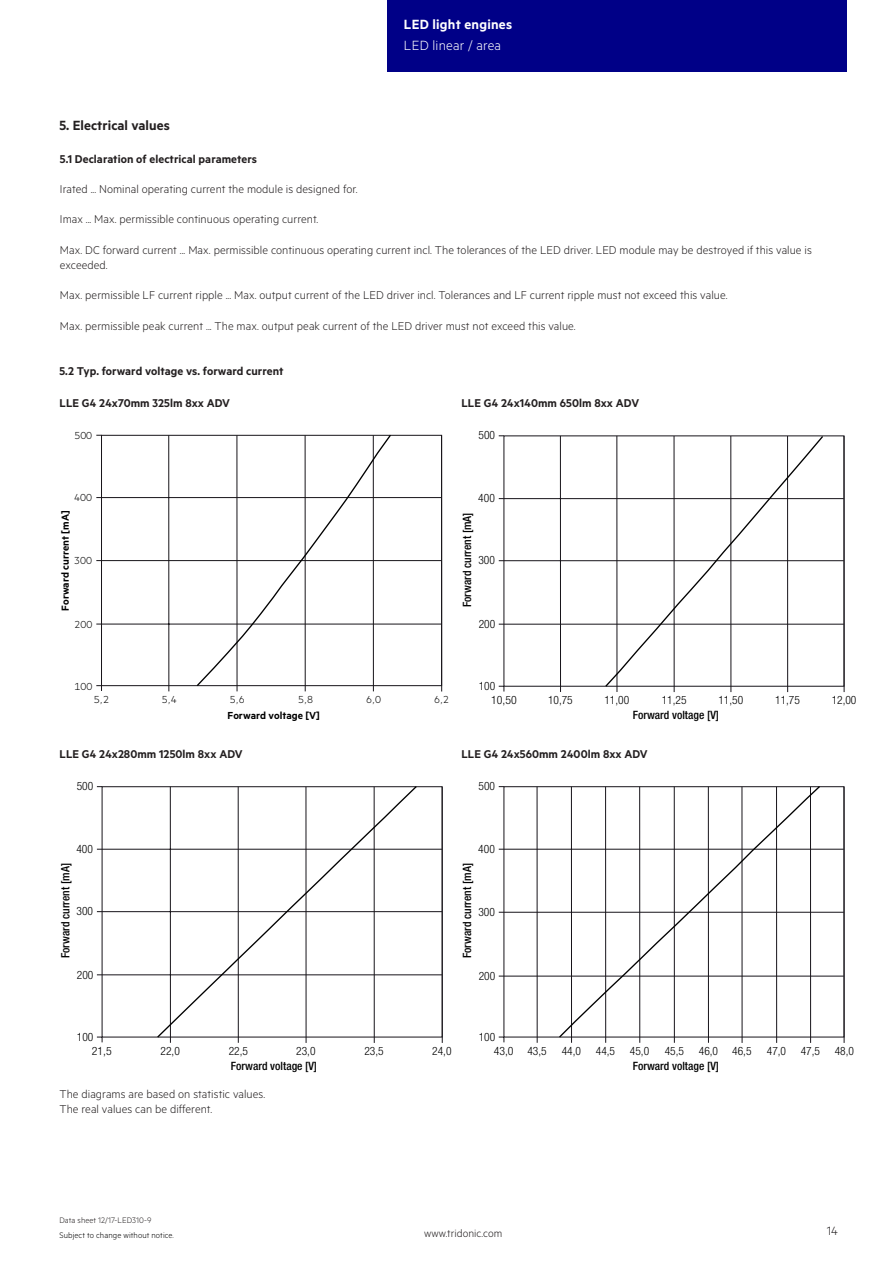
<style>
.page{position:relative;width:893px;height:1263px;background:#fff}
.page>*{position:absolute;margin:0;border:0;box-sizing:border-box;transform-origin:0 0}
.t1{font:600 15px "Metric";letter-spacing:.005em;color:#231f20}
.t2{font:600 15px "Metric";letter-spacing:.015em;color:#fff}
.t3{font:300 15px "Metric";letter-spacing:.015em;color:#fff}
.t4{font:300 13.5px "Metric";color:#231f20}
.t5{font:300 12.75px/15.1px "Metric";letter-spacing:.005em;color:#231f20}
.t6{font:600 12.75px "Metric";letter-spacing:.005em;color:#231f20}
.t7{font:300 12px "Metric";letter-spacing:.005em;color:#231f20}
.t8{font:300 condensed 11.55px "Helvetica Neue LTW1 G";color:#000001}
.t9{font:500 condensed 11.55px "Helvetica Neue LTW1 G";color:#000001}
.t10{font:11.55px "Tridonic Metric Print Semi";color:#000001}
.t11{font:11.55px "Tridonic Metric Print Light";color:#000001}
.t12{font:300 9px "Metric";letter-spacing:.01em;color:#000}
.t13{font:300 9px "Metric";letter-spacing:.005em;color:#231f20}
</style>
<div class="page">
<div style="left:387px;top:0;width:459px;height:72px;background:#000087"></div>
<hr style="left:96px;top:497px;width:345px;height:1px;background:#171419">
<hr style="left:96px;top:624px;width:345px;height:1px;background:#171419">
<hr style="left:168px;top:435px;width:1px;height:256px;background:#171419">
<svg style="left:96px;top:685px;width:6px;height:6px"></svg>
<hr style="left:237px;top:435px;width:1px;height:256px;background:#171419">
<hr style="left:305px;top:435px;width:1px;height:256px;background:#171419">
<hr style="left:373px;top:435px;width:1px;height:256px;background:#171419">
<hr style="left:96px;top:560px;width:345px;height:1px;background:#171419">
<hr style="left:441px;top:435px;width:1px;height:256px;background:#171419">
<svg style="left:195px;top:434px;width:197px;height:253px"></svg>
<hr style="left:499px;top:498px;width:345px;height:1px;background:#17141a">
<hr style="left:499px;top:560px;width:345px;height:1px;background:#17141a">
<hr style="left:499px;top:624px;width:345px;height:1px;background:#17141a">
<hr style="left:560px;top:436px;width:1px;height:256px;background:#17141a">
<svg style="left:499px;top:686px;width:6px;height:5px"></svg>
<hr style="left:617px;top:436px;width:1px;height:256px;background:#17141a">
<hr style="left:674px;top:436px;width:1px;height:256px;background:#17141a">
<hr style="left:731px;top:436px;width:1px;height:256px;background:#17141a">
<hr style="left:787px;top:436px;width:1px;height:256px;background:#17141a">
<hr style="left:844px;top:436px;width:1px;height:256px;background:#17141a">
<svg style="left:604px;top:435px;width:220px;height:253px"></svg>
<hr style="left:97px;top:849px;width:345px;height:1px;background:#17141a">
<hr style="left:97px;top:911px;width:345px;height:1px;background:#17141a">
<hr style="left:97px;top:974px;width:345px;height:1px;background:#17141a">
<hr style="left:170px;top:787px;width:1px;height:256px;background:#17141a">
<svg style="left:97px;top:1037px;width:6px;height:5px"></svg>
<hr style="left:238px;top:787px;width:1px;height:256px;background:#17141a">
<hr style="left:306px;top:787px;width:1px;height:256px;background:#17141a">
<hr style="left:374px;top:787px;width:1px;height:256px;background:#17141a">
<hr style="left:442px;top:787px;width:1px;height:256px;background:#17141a">
<svg style="left:156px;top:786px;width:262px;height:253px"></svg>
<hr style="left:499px;top:849px;width:345px;height:1px;background:#17141a">
<hr style="left:499px;top:912px;width:345px;height:1px;background:#17141a">
<hr style="left:499px;top:976px;width:345px;height:1px;background:#17141a">
<hr style="left:571px;top:787px;width:1px;height:256px;background:#17141a">
<svg style="left:499px;top:1037px;width:6px;height:5px"></svg>
<hr style="left:605px;top:787px;width:1px;height:256px;background:#17141a">
<hr style="left:639px;top:787px;width:1px;height:256px;background:#17141a">
<hr style="left:537px;top:787px;width:1px;height:256px;background:#17141a">
<hr style="left:674px;top:787px;width:1px;height:256px;background:#17141a">
<hr style="left:708px;top:787px;width:1px;height:256px;background:#17141a">
<hr style="left:742px;top:787px;width:1px;height:256px;background:#17141a">
<hr style="left:776px;top:787px;width:1px;height:256px;background:#17141a">
<hr style="left:810px;top:787px;width:1px;height:256px;background:#17141a">
<hr style="left:844px;top:787px;width:1px;height:256px;background:#17141a">
<svg style="left:558px;top:786px;width:263px;height:253px"></svg>
<p class="t1" style="left:60px;top:117px;width:112px">5. Electrical values</p>
<p class="t2" style="left:404px;top:15px;width:110px">LED light engines</p>
<p class="t3" style="left:404px;top:37px;width:99px">LED linear / area</p>
<p class="t6" style="left:60px;top:151px;width:198px">5.1 Declaration of electrical parameters</p>
<p class="t5" style="left:60px;top:181px;width:299px">Irated ... Nominal operating current the module is designed for.</p>
<p class="t5" style="left:60px;top:211px;width:260px">Imax ... Max. permissible continuous operating current.</p>
<p class="t5" style="left:60px;top:242px;width:753px">Max. DC forward current ... Max. permissible continuous operating current incl. The tolerances of the LED driver. LED module may be destroyed if this value is exceeded.</p>
<p class="t5" style="left:60px;top:287px;width:669px">Max. permissible LF current ripple ... Max. output current of the LED driver incl. Tolerances and LF current ripple must not exceed this value.</p>
<p class="t5" style="left:60px;top:318px;width:517px">Max. permissible peak current ... The max. output peak current of the LED driver must not exceed this value.</p>
<p class="t6" style="left:60px;top:364px;width:226px">5.2 Typ. forward voltage vs. forward current</p>
<p class="t6" style="left:60px;top:396px;width:172px">LLE G4 24x70mm 325lm 8xx ADV</p>
<p class="t6" style="left:461px;top:396px;width:179px">LLE G4 24x140mm 650lm 8xx ADV</p>
<p class="t11" style="left:74px;top:428px;width:19px">500</p>
<p class="t8" style="left:478px;top:428px;width:18px">500</p>
<p class="t11" style="left:74px;top:491px;width:19px">400</p>
<p class="t8" style="left:478px;top:491px;width:18px">400</p>
<p class="t10" style="left:58px;top:611px;width:102px;rotate:-90deg">Forward current [mA]</p>
<p class="t11" style="left:74px;top:554px;width:19px">300</p>
<p class="t9" style="left:460px;top:607px;width:96px;rotate:-90deg">Forward current [mA]</p>
<p class="t8" style="left:478px;top:553px;width:18px">300</p>
<p class="t11" style="left:74px;top:617px;width:19px">200</p>
<p class="t8" style="left:479px;top:617px;width:18px">200</p>
<p class="t11" style="left:75px;top:679px;width:19px">100</p>
<p class="t8" style="left:479px;top:679px;width:18px">100</p>
<p class="t11" style="left:94px;top:693px;width:17px">5,2</p>
<p class="t11" style="left:162px;top:693px;width:16px">5,4</p>
<p class="t11" style="left:230px;top:693px;width:16px">5,6</p>
<p class="t11" style="left:298px;top:693px;width:16px">5,8</p>
<p class="t11" style="left:366px;top:693px;width:16px">6,0</p>
<p class="t11" style="left:434px;top:693px;width:16px">6,2</p>
<p class="t8" style="left:491px;top:693px;width:27px">10,50</p>
<p class="t8" style="left:548px;top:693px;width:26px">10,75</p>
<p class="t8" style="left:604px;top:693px;width:26px">11,00</p>
<p class="t8" style="left:662px;top:693px;width:26px">11,25</p>
<p class="t8" style="left:718px;top:693px;width:26px">11,50</p>
<p class="t10" style="left:228px;top:708px;width:94px">Forward voltage [V]</p>
<p class="t9" style="left:633px;top:708px;width:88px">Forward voltage [V]</p>
<p class="t6" style="left:60px;top:746px;width:185px">LLE G4 24x280mm 1250lm 8xx ADV</p>
<p class="t6" style="left:461px;top:746px;width:188px">LLE G4 24x560mm 2400lm 8xx ADV</p>
<p class="t8" style="left:77px;top:779px;width:18px">500</p>
<p class="t8" style="left:478px;top:779px;width:18px">500</p>
<p class="t8" style="left:76px;top:842px;width:18px">400</p>
<p class="t8" style="left:478px;top:842px;width:18px">400</p>
<p class="t9" style="left:58px;top:958px;width:96px;rotate:-90deg">Forward current [mA]</p>
<p class="t8" style="left:77px;top:904px;width:18px">300</p>
<p class="t9" style="left:460px;top:958px;width:96px;rotate:-90deg">Forward current [mA]</p>
<p class="t8" style="left:478px;top:905px;width:18px">300</p>
<p class="t8" style="left:77px;top:968px;width:18px">200</p>
<p class="t8" style="left:479px;top:969px;width:18px">200</p>
<p class="t8" style="left:77px;top:1030px;width:18px">100</p>
<p class="t8" style="left:479px;top:1030px;width:18px">100</p>
<p class="t8" style="left:775px;top:693px;width:26px">11,75</p>
<p class="t8" style="left:832px;top:693px;width:26px">12,00</p>
<p class="t8" style="left:92px;top:1044px;width:21px">21,5</p>
<p class="t8" style="left:161px;top:1044px;width:21px">22,0</p>
<p class="t8" style="left:229px;top:1044px;width:21px">22,5</p>
<p class="t8" style="left:296px;top:1044px;width:21px">23,0</p>
<p class="t9" style="left:231px;top:1059px;width:88px">Forward voltage [V]</p>
<p class="t5" style="left:60px;top:1086px;width:207px">The diagrams are based on statistic values.<br>The real values can be different.</p>
<p class="t13" style="left:60px;top:1215px;width:93px">Data sheet 12/17-LED310-9</p>
<p class="t8" style="left:364px;top:1044px;width:21px">23,5</p>
<p class="t8" style="left:432px;top:1044px;width:21px">24,0</p>
<p class="t8" style="left:494px;top:1044px;width:54px">43,0 43,5</p>
<p class="t8" style="left:562px;top:1044px;width:21px">44,0</p>
<p class="t8" style="left:596px;top:1044px;width:21px">44,5</p>
<p class="t8" style="left:630px;top:1044px;width:21px">45,0</p>
<p class="t8" style="left:665px;top:1044px;width:21px">45,5</p>
<p class="t8" style="left:699px;top:1044px;width:21px">46,0</p>
<p class="t9" style="left:633px;top:1059px;width:88px">Forward voltage [V]</p>
<p class="t8" style="left:732px;top:1044px;width:21px">46,5</p>
<p class="t8" style="left:767px;top:1044px;width:21px">47,0</p>
<p class="t8" style="left:801px;top:1044px;width:21px">47,5</p>
<p class="t8" style="left:835px;top:1044px;width:21px">48,0</p>
<p class="t12" style="left:60px;top:1229px;width:116px">Subject to change without notice.</p>
<p class="t7" style="left:424px;top:1227px;width:80px">www.tridonic.com</p>
<p class="t4" style="left:827px;top:1223px;width:13px">14</p>
</div>
